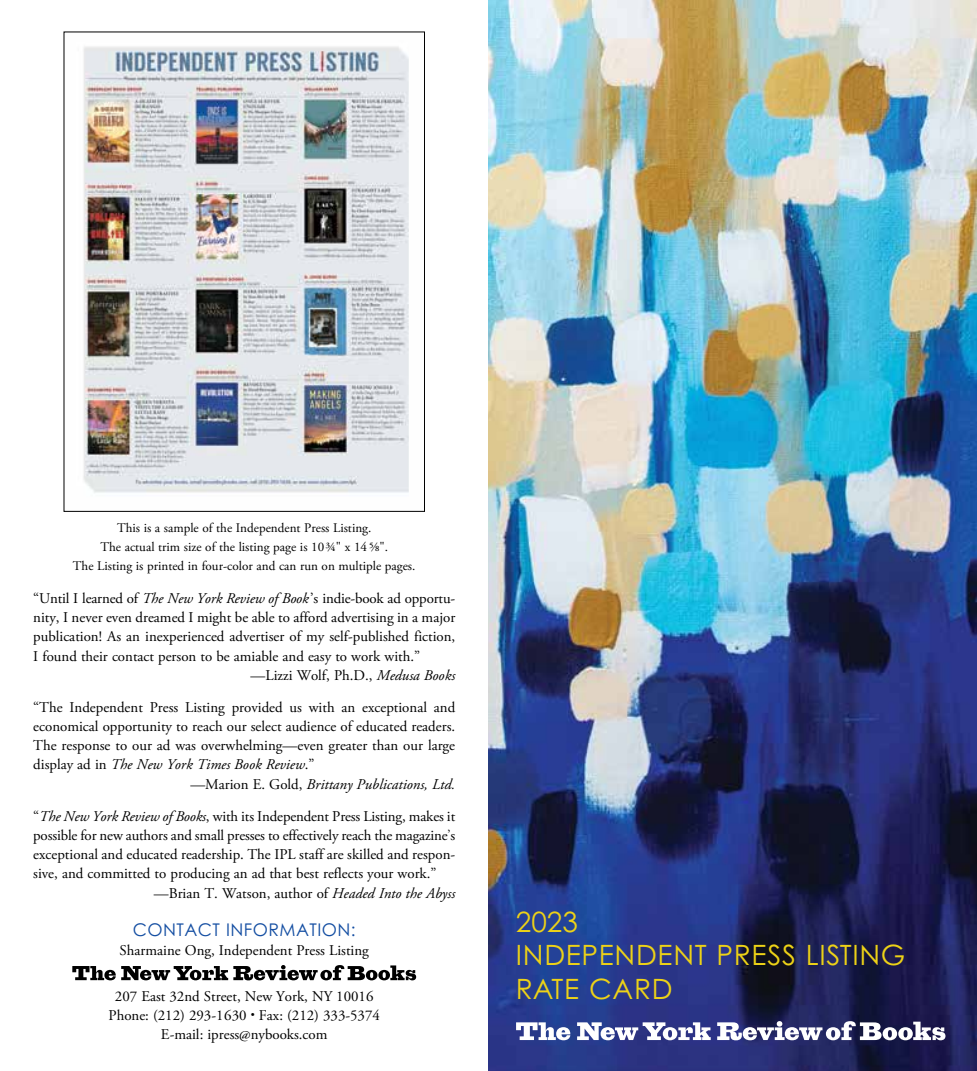
<style>
.page{position:relative;width:977px;height:1071px;background:#fff}
.page>*{position:absolute;margin:0;border:0;box-sizing:border-box;transform-origin:0 0}
.t1{font:28px/33.2px "Century Gothic Std";letter-spacing:.025em;color:#edd217}
.t2{font:17.5px "Century Gothic Std";letter-spacing:.025em;color:#144ea2}
.t3{font:14.88px/19.2px "Adobe Garamond Pro";color:#000;text-align:center}
.t4{font:italic 14.88px "Adobe Garamond Pro";color:#000}
.t5{font:13.12px/18.7px "Adobe Garamond Pro";color:#000;text-align:center}
.s1{font-style:italic}
.s2{font-style:normal}
.s3{font-size:10.5px}
</style>
<div class="page">
<img style="left:488px;top:0;width:488px;height:1071px">
<img style="left:83px;top:46px;width:326px;height:447px">
<svg style="left:516px;top:1021px;width:429px;height:19px"></svg>
<svg style="left:72px;top:965px;width:344px;height:15px"></svg>
<p class="t5" style="left:73px;top:519px;width:344px">This is a sample of the Independent Press Listing.<br>The actual trim size of the listing page is 10¾" x 14 ⅝".<br>The Listing is printed in four-color and can run on multiple pages.</p>
<p class="t3" style="left:33px;top:589px;width:423px">“Until I learned of <span class="s1">The New York Review of Book</span>’s indie-book ad opportu-</p>
<p class="t3" style="left:33px;top:608px;width:423px">nity, I never even dreamed I might be able to afford advertising in a major</p>
<p class="t3" style="left:33px;top:628px;width:423px">publication! As an inexperienced advertiser of my self-published fiction,</p>
<p class="t3" style="left:33px;top:647px;width:388px">I found their contact person to be amiable and easy to work with.”</p>
<p class="t3" style="left:251px;top:666px;width:206px">—Lizzi Wolf, Ph.D., <span class="s1">Medusa Books</span></p>
<p class="t3" style="left:33px;top:698px;width:423px">“The Independent Press Listing provided us with an exceptional and</p>
<p class="t3" style="left:33px;top:717px;width:423px">economical opportunity to reach our select audience of educated readers.</p>
<p class="t3" style="left:33px;top:736px;width:423px">The response to our ad was overwhelming—even greater than our large</p>
<p class="t4" style="left:33px;top:756px;width:283px"><span class="s2">display ad in</span> The New York Times Book Review<span class="s2">.”</span></p>
<p class="t4" style="left:190px;top:775px;width:266px"><span class="s2">—Marion E. Gold,</span> Brittany Publications, Ltd.</p>
<p class="t3" style="left:33px;top:807px;width:423px">“<span class="s1">The New York Review of Books</span>, with its Independent Press Listing, makes it</p>
<p class="t3" style="left:33px;top:826px;width:423px">possible for new authors and small presses to effectively reach the magazine’s</p>
<p class="t3" style="left:33px;top:845px;width:423px">exceptional and educated readership. The IPL staff are skilled and respon-</p>
<p class="t3" style="left:33px;top:865px;width:405px">sive, and committed to producing an ad that best reflects your work.”</p>
<p class="t3" style="left:154px;top:884px;width:303px">—Brian T. Watson, author of <span class="s1">Headed Into the Abyss</span></p>
<p class="t2" style="left:133px;top:919px;width:224px">CONTACT INFORMATION:</p>
<p class="t3" style="left:120px;top:941px;width:251px">Sharmaine Ong, Independent Press Listing</p>
<p class="t3" style="left:108px;top:987px;width:273px">207 East 32nd Street, New York, NY 10016<br>Phone: (212) 293-1630 <span class="s3">•</span> Fax: (212) 333-5374<br>E-mail: ipress@nybooks.com</p>
<h1 class="t1" style="left:516px;top:905px;width:391px">2023<br>INDEPENDENT PRESS LISTING<br>RATE CARD</h1>
</div>
